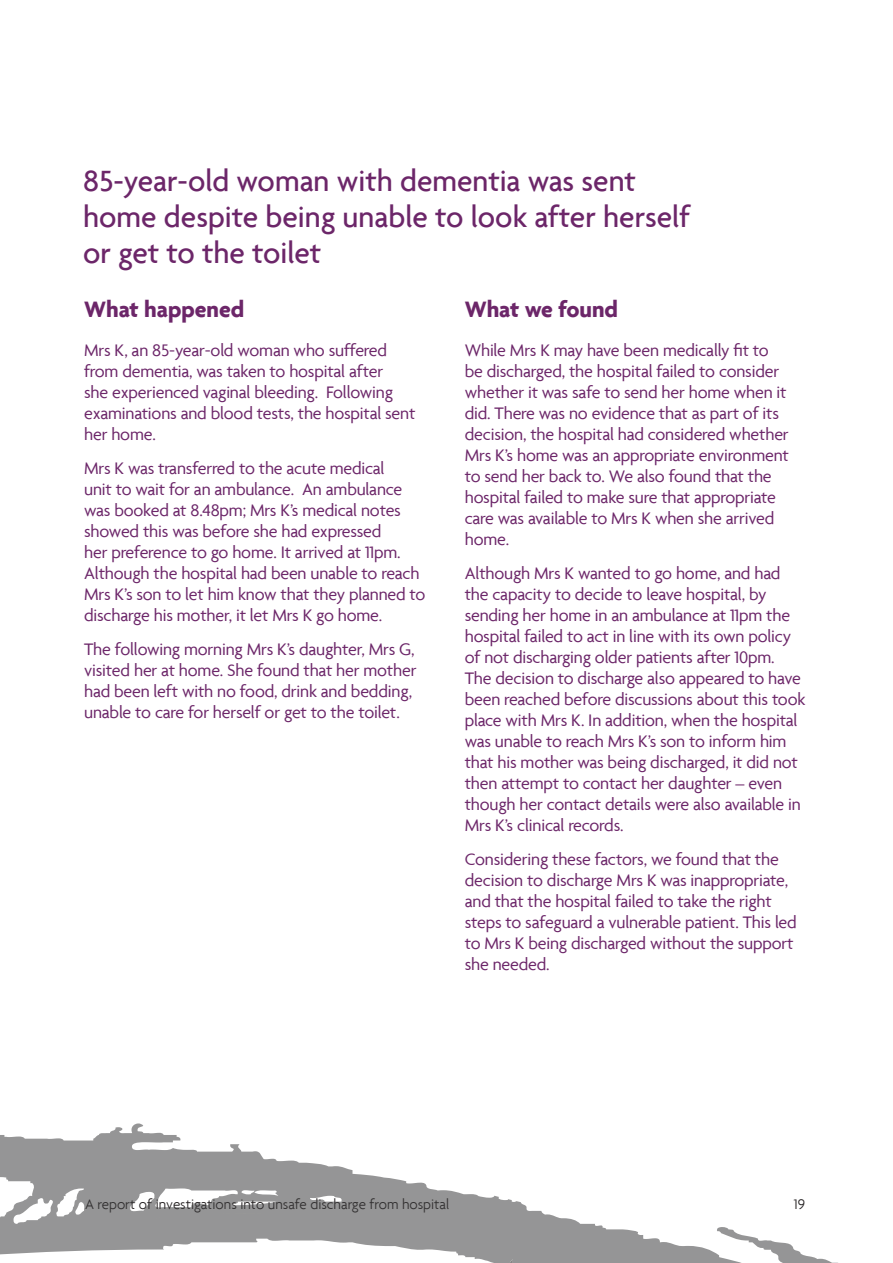
<style>
.page{position:relative;width:893px;height:1263px;background:#fff}
.page>*{position:absolute;margin:0;border:0;box-sizing:border-box;transform-origin:0 0}
.t1{font:500 31.5px/36px "Agenda";color:#6c2669}
.t2{font:700 24px "Agenda";color:#6c2669}
.t3{font:18px/21px "Agenda";letter-spacing:-.01em;color:#6c2669}
.t4{font:300 15px "Agenda";color:#231f20}
</style>
<div class="page">
<svg style="left:0;top:1123px;width:838px;height:140px"></svg>
<svg style="left:509px;top:1259px;width:4px;height:4px"></svg>
<h1 class="t1" style="left:83px;top:162px;width:608px">85-year-old woman with dementia was sent home despite being unable to look after herself or get to the toilet</h1>
<h2 class="t2" style="left:84px;top:295px;width:162px">What happened</h2>
<p class="t3" style="left:84px;top:339px;width:333px">Mrs K, an 85-year-old woman who suffered from dementia, was taken to hospital after<br>she experienced vaginal bleeding. Following examinations and blood tests, the hospital sent her home.</p>
<p class="t3" style="left:84px;top:457px;width:343px">Mrs K was transferred to the acute medical<br>unit to wait for an ambulance. An ambulance was booked at 8.48pm; Mrs K’s medical notes showed this was before she had expressed<br>her preference to go home. It arrived at 11pm.<br>Although the hospital had been unable to reach Mrs K’s son to let him know that they planned to discharge his mother, it let Mrs K go home.</p>
<p class="t3" style="left:84px;top:638px;width:334px">The following morning Mrs K’s daughter, Mrs G, visited her at home. She found that her mother had been left with no food, drink and bedding, unable to care for herself or get to the toilet.</p>
<h2 class="t2" style="left:465px;top:295px;width:155px">What we found</h2>
<p class="t3" style="left:465px;top:339px;width:326px">While Mrs K may have been medically fit to be discharged, the hospital failed to consider whether it was safe to send her home when it did. There was no evidence that as part of its decision, the hospital had considered whether Mrs K’s home was an appropriate environment to send her back to. We also found that the hospital failed to make sure that appropriate care was available to Mrs K when she arrived home.</p>
<p class="t3" style="left:465px;top:562px;width:342px">Although Mrs K wanted to go home, and had the capacity to decide to leave hospital, by sending her home in an ambulance at 11pm the hospital failed to act in line with its own policy of not discharging older patients after 10pm.<br>The decision to discharge also appeared to have been reached before discussions about this took place with Mrs K. In addition, when the hospital was unable to reach Mrs K’s son to inform him that his mother was being discharged, it did not then attempt to contact her daughter – even though her contact details were also available in Mrs K’s clinical records.</p>
<p class="t3" style="left:465px;top:848px;width:334px">Considering these factors, we found that the decision to discharge Mrs K was inappropriate, and that the hospital failed to take the right steps to safeguard a vulnerable patient. This led to Mrs K being discharged without the support she needed.</p>
<p class="t4" style="left:85px;top:1195px;width:366px">A report of investigations into unsafe discharge from hospital</p>
<p class="t4" style="left:794px;top:1195px;width:13px">19</p>
</div>
